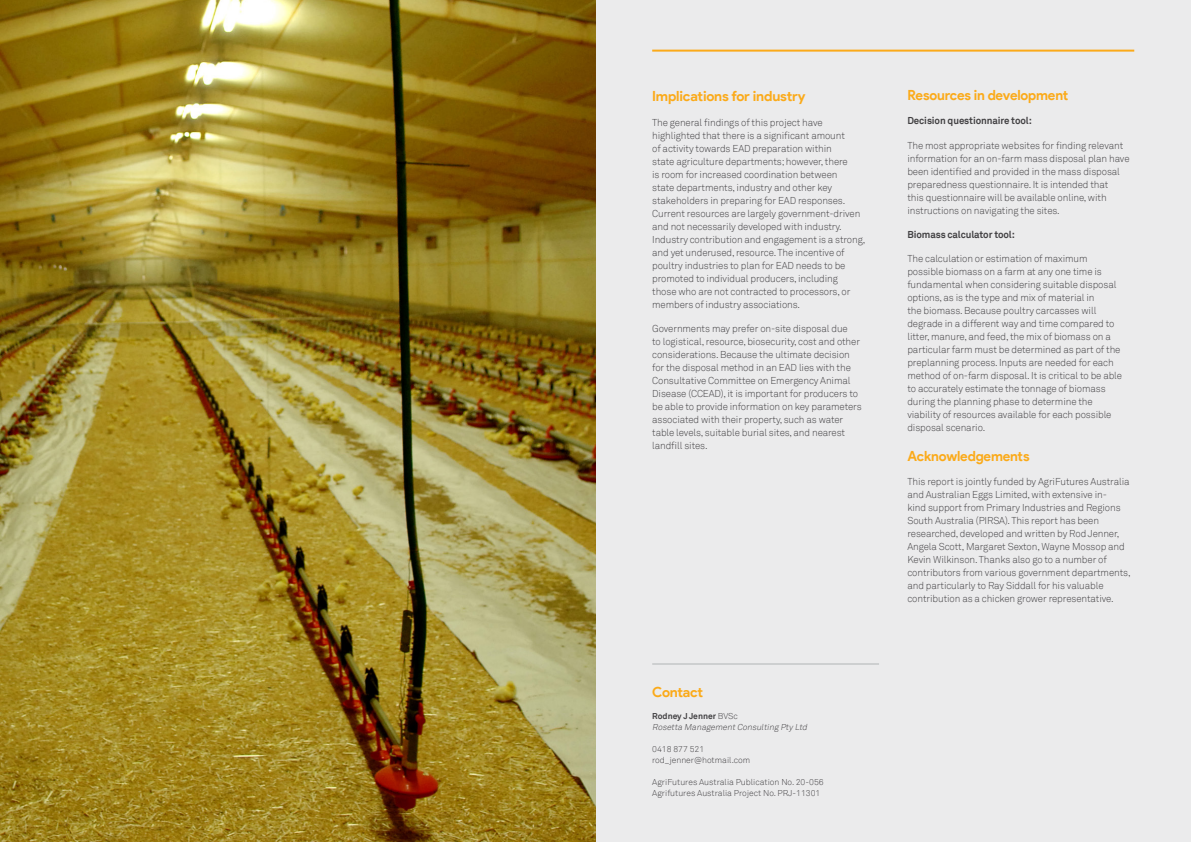
<style>
.page{position:relative;width:1191px;height:842px;background:#fff}
.page>*{position:absolute;margin:0;border:0;box-sizing:border-box;transform-origin:0 0}
.Headline___White{font:700 14px "Product Sans";letter-spacing:-.015em;color:#fbaa19}
.bullet{font:300 10px/13px "Akkurat TT";letter-spacing:-.01em;color:#414042}
.bullet-2{font:700 10px "Akkurat TT";letter-spacing:-.01em;color:#414042}
.Call_to_Action___Yel{font:300 8.5px "Akkurat TT";color:#414042}
.Headline___White-2{font:italic 300 8.5px/11px "Akkurat TT";color:#414042}
.s1{font-weight:700;font-style:normal}
.s2{font-style:normal}
</style>
<div class="page">
<div style="left:595px;top:0;width:596px;height:842px;background:#ebebec"></div>
<img style="left:0;top:0;width:595px;height:842px">
<hr style="left:652px;top:50px;width:482px;height:2px;background:#fbaa19">
<hr style="left:652px;top:664px;width:227px;height:1px;background:#b1b4b6">
<p class="Headline___White" style="left:652px;top:88px;width:155px">Implications for industry</p>
<p class="bullet" style="left:652px;top:116px;width:215px">The general findings of this project have highlighted that there is a significant amount<br>of activity towards EAD preparation within<br>state agriculture departments; however, there<br>is room for increased coordination between<br>state departments, industry and other key stakeholders in preparing for EAD responses.<br>Current resources are largely government-driven and not necessarily developed with industry.<br>Industry contribution and engagement is a strong, and yet underused, resource. The incentive of poultry industries to plan for EAD needs to be promoted to individual producers, including<br>those who are not contracted to processors, or members of industry associations.</p>
<p class="bullet" style="left:652px;top:322px;width:211px">Governments may prefer on-site disposal due<br>to logistical, resource, biosecurity, cost and other considerations. Because the ultimate decision for the disposal method in an EAD lies with the Consultative Committee on Emergency Animal Disease (CCEAD), it is important for producers to be able to provide information on key parameters associated with their property, such as water table levels, suitable burial sites, and nearest landfill sites.</p>
<p class="Headline___White" style="left:652px;top:683px;width:52px">Contact</p>
<p class="Headline___White-2" style="left:652px;top:710px;width:158px"><span class="s1">Rodney J Jenner</span> <span class="s2">BVSc<br></span>Rosetta ManagementConsulting Pty Ltd</p>
<p class="Call_to_Action___Yel" style="left:652px;top:744px;width:54px">0418 877 521</p>
<p class="Call_to_Action___Yel" style="left:652px;top:755px;width:99px">rod_jenner@hotmail.com</p>
<p class="Call_to_Action___Yel" style="left:652px;top:777px;width:173px">AgriFutures Australia Publication No. 20-056</p>
<p class="Call_to_Action___Yel" style="left:652px;top:788px;width:170px">Agrifutures Australia Project No. PRJ-11301</p>
<p class="Headline___White" style="left:907px;top:87px;width:162px">Resources in development</p>
<p class="bullet-2" style="left:907px;top:115px;width:126px">Decision questionnaire tool:</p>
<p class="bullet" style="left:907px;top:139px;width:224px">The most appropriate websites for finding relevant information for an on-farm mass disposal plan have been identified and provided in the mass disposal preparedness questionnaire. It is intended that<br>this questionnaire will be available online, with instructions on navigating the sites.</p>
<p class="bullet-2" style="left:907px;top:228px;width:109px">Biomass calculator tool:</p>
<p class="bullet" style="left:907px;top:252px;width:216px">The calculation or estimation of maximum possible biomass on a farm at any one time is fundamental when considering suitable disposal options, as is the type and mix of material in<br>the biomass. Because poultry carcasses will degrade in a different way and time compared to litter, manure, and feed, the mix of biomass on a particular farm must be determined as part of the preplanning process. Inputs are needed for each method of on-farm disposal. It is critical to be able to accurately estimate the tonnage of biomass during the planning phase to determine the viability of resources available for each possible disposal scenario.</p>
<p class="Headline___White" style="left:907px;top:447px;width:124px">Acknowledgements</p>
<p class="bullet" style="left:907px;top:475px;width:225px">This report is jointly funded by AgriFutures Australia and Australian Eggs Limited, with extensive in-<br>kind support from Primary Industries and Regions South Australia (PIRSA). This report has been researched, developed and written by Rod Jenner, Angela Scott, Margaret Sexton, Wayne Mossop and Kevin Wilkinson. Thanks also go to a number of contributors from various government departments, and particularly to Ray Siddall for his valuable contribution as a chicken grower representative.</p>
</div>
